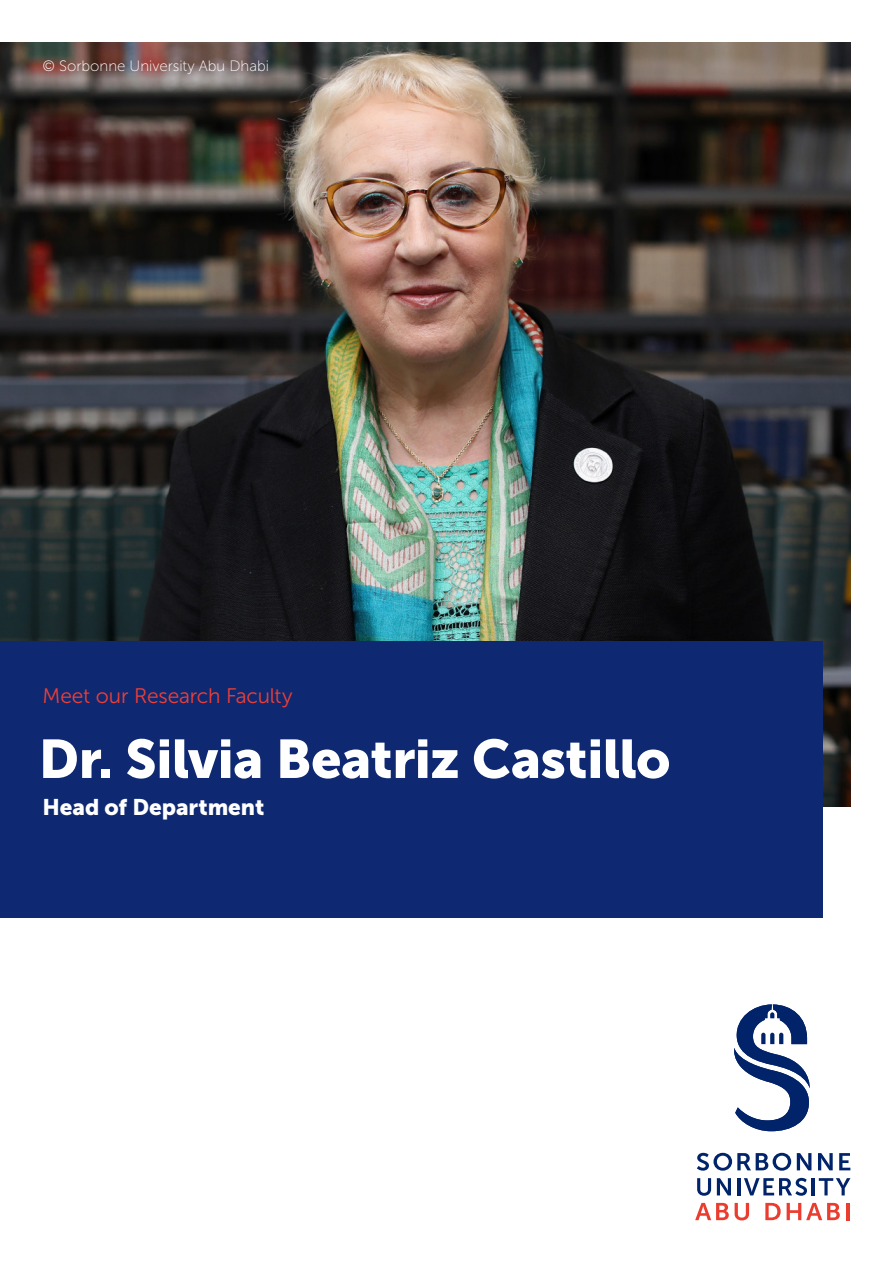
<style>
.page{position:relative;width:893px;height:1263px;background:#fff}
.page>*{position:absolute;margin:0;border:0;box-sizing:border-box;transform-origin:0 0}
.t1{font:54px "Museo Sans 900";letter-spacing:-.01em;color:#fff}
.t2{font:22.5px "Museo Sans 900";color:#fff}
.t3{font:21px "Museo Sans 300";letter-spacing:-.01em;color:#ee3e35}
.t4{font:15px "Museo Sans 100";color:#fff}
</style>
<div class="page">
<img style="left:0;top:43px;width:850px;height:763px">
<div style="left:0;top:641px;width:823px;height:277px;background:#0e2971"></div>
<svg style="left:734px;top:1004px;width:76px;height:127px"></svg>
<svg style="left:697px;top:1153px;width:94px;height:18px"></svg>
<svg style="left:797px;top:1153px;width:14px;height:17px"></svg>
<svg style="left:818px;top:1153px;width:15px;height:17px"></svg>
<svg style="left:839px;top:1153px;width:11px;height:17px"></svg>
<svg style="left:695px;top:1203px;width:34px;height:17px"></svg>
<svg style="left:735px;top:1203px;width:14px;height:17px"></svg>
<svg style="left:765px;top:1203px;width:16px;height:17px"></svg>
<svg style="left:787px;top:1203px;width:53px;height:17px"></svg>
<hr style="left:846px;top:1203px;width:3px;height:17px;background:#ea3d2f">
<svg style="left:697px;top:1178px;width:14px;height:18px"></svg>
<svg style="left:717px;top:1178px;width:14px;height:17px"></svg>
<hr style="left:737px;top:1178px;width:3px;height:17px;background:#002369">
<svg style="left:744px;top:1178px;width:63px;height:18px"></svg>
<hr style="left:812px;top:1178px;width:3px;height:17px;background:#002369">
<svg style="left:819px;top:1178px;width:31px;height:17px"></svg>
<p class="t4" style="left:43px;top:58px;width:228px">© Sorbonne University Abu Dhabi</p>
<p class="t3" style="left:43px;top:684px;width:252px">Meet our Research Faculty</p>
<p class="t1" style="left:39px;top:728px;width:633px">Dr. Silvia Beatriz Castillo</p>
<p class="t2" style="left:43px;top:795px;width:223px">Head of Department</p>
</div>
